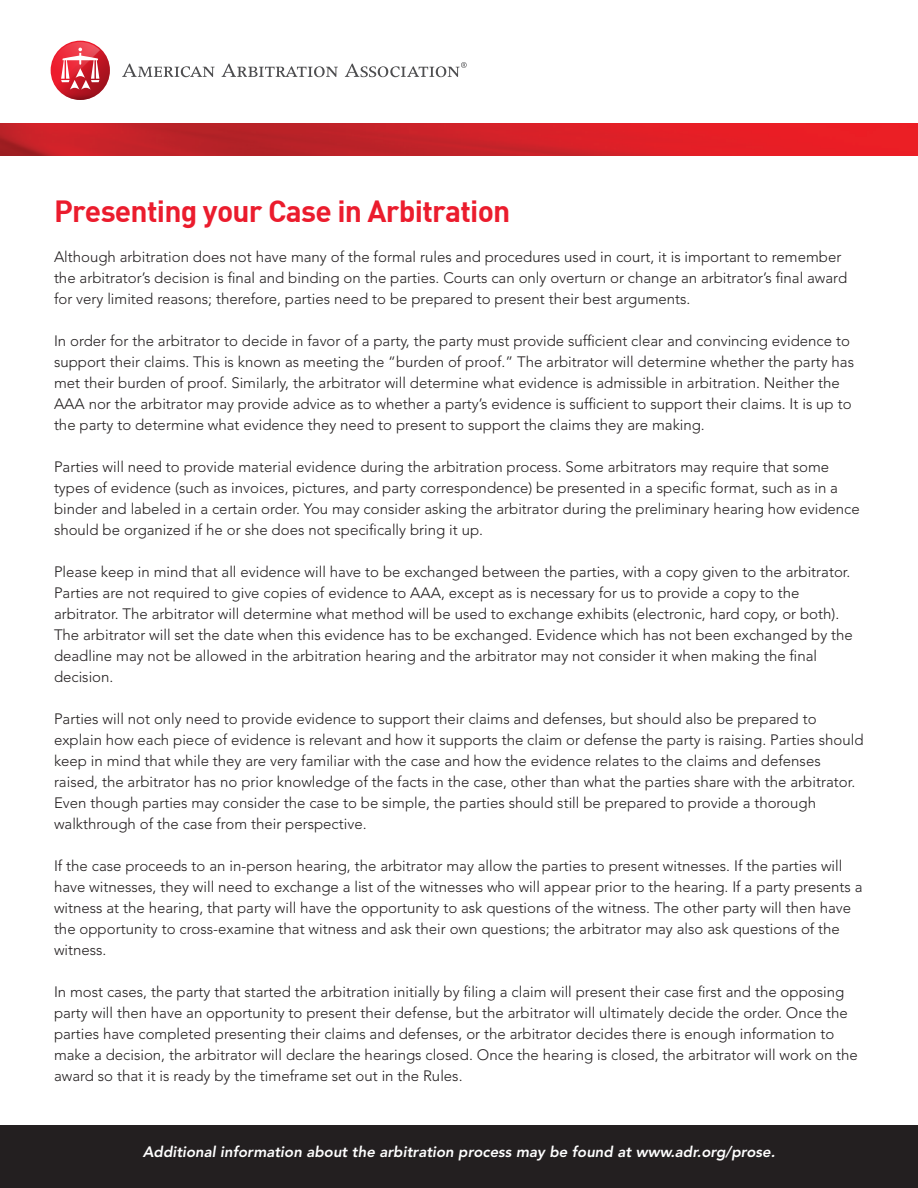
<style>
.page{position:relative;width:918px;height:1188px;background:#fff}
.page>*{position:absolute;margin:0;border:0;box-sizing:border-box;transform-origin:0 0}
.t1{font:30px "DIN Bold";letter-spacing:-.025em;color:#eb1c2d}
.t2{font:300 15px/21px "Avenir LT Std";color:#231f20}
.t3{font:italic 800 15px "Avenir LT Std";color:#fff}
</style>
<div class="page">
<img style="left:0;top:124px;width:918px;height:32px">
<svg style="left:122px;top:62px;width:345px;height:15px"></svg>
<svg style="left:51px;top:41px;width:59px;height:59px"></svg>
<svg style="left:52px;top:42px;width:48px;height:58px"></svg>
<div style="left:0;top:1125px;width:918px;height:63px;background:#231f20"></div>
<p class="t1" style="left:54px;top:191px;width:458px">Presenting your Case in Arbitration</p>
<p class="t2" style="left:54px;top:247px;width:795px">Although arbitration does not have many of the formal rules and procedures used in court, it is important to remember the arbitrator’s decision is final and binding on the parties. Courts can only overturn or change an arbitrator’s final award for very limited reasons; therefore, parties need to be prepared to present their best arguments.</p>
<p class="t2" style="left:54px;top:331px;width:802px">In order for the arbitrator to decide in favor of a party, the party must provide sufficient clear and convincing evidence to support their claims. This is known as meeting the “burden of proof.” The arbitrator will determine whether the party has met their burden of proof. Similarly, the arbitrator will determine what evidence is admissible in arbitration. Neither the AAA nor the arbitrator may provide advice as to whether a party’s evidence is sufficient to support their claims. It is up to the party to determine what evidence they need to present to support the claims they are making.</p>
<p class="t2" style="left:54px;top:457px;width:807px">Parties will need to provide material evidence during the arbitration process. Some arbitrators may require that some types of evidence (such as invoices, pictures, and party correspondence) be presented in a specific format, such as in a binder and labeled in a certain order. You may consider asking the arbitrator during the preliminary hearing how evidence should be organized if he or she does not specifically bring it up.</p>
<p class="t2" style="left:54px;top:562px;width:800px">Please keep in mind that all evidence will have to be exchanged between the parties, with a copy given to the arbitrator.<br>Parties are not required to give copies of evidence to AAA, except as is necessary for us to provide a copy to the arbitrator. The arbitrator will determine what method will be used to exchange exhibits (electronic, hard copy, or both).<br>The arbitrator will set the date when this evidence has to be exchanged. Evidence which has not been exchanged by the deadline may not be allowed in the arbitration hearing and the arbitrator may not consider it when making the final decision.</p>
<p class="t2" style="left:54px;top:709px;width:811px">Parties will not only need to provide evidence to support their claims and defenses, but should also be prepared to explain how each piece of evidence is relevant and how it supports the claim or defense the party is raising. Parties should keep in mind that while they are very familiar with the case and how the evidence relates to the claims and defenses raised, the arbitrator has no prior knowledge of the facts in the case, other than what the parties share with the arbitrator.<br>Even though parties may consider the case to be simple, the parties should still be prepared to provide a thorough walkthrough of the case from their perspective.</p>
<p class="t2" style="left:54px;top:856px;width:810px">If the case proceeds to an in-person hearing, the arbitrator may allow the parties to present witnesses. If the parties will have witnesses, they will need to exchange a list of the witnesses who will appear prior to the hearing. If a party presents a witness at the hearing, that party will have the opportunity to ask questions of the witness. The other party will then have the opportunity to cross-examine that witness and ask their own questions; the arbitrator may also ask questions of the witness.</p>
<p class="t2" style="left:54px;top:982px;width:805px">In most cases, the party that started the arbitration initially by filing a claim will present their case first and the opposing party will then have an opportunity to present their defense, but the arbitrator will ultimately decide the order. Once the parties have completed presenting their claims and defenses, or the arbitrator decides there is enough information to make a decision, the arbitrator will declare the hearings closed. Once the hearing is closed, the arbitrator will work on the award so that it is ready by the timeframe set out in the Rules.</p>
<p class="t3" style="left:143px;top:1143px;width:634px">Additional information about the arbitration process may be found at www.adr.org/prose.</p>
</div>
